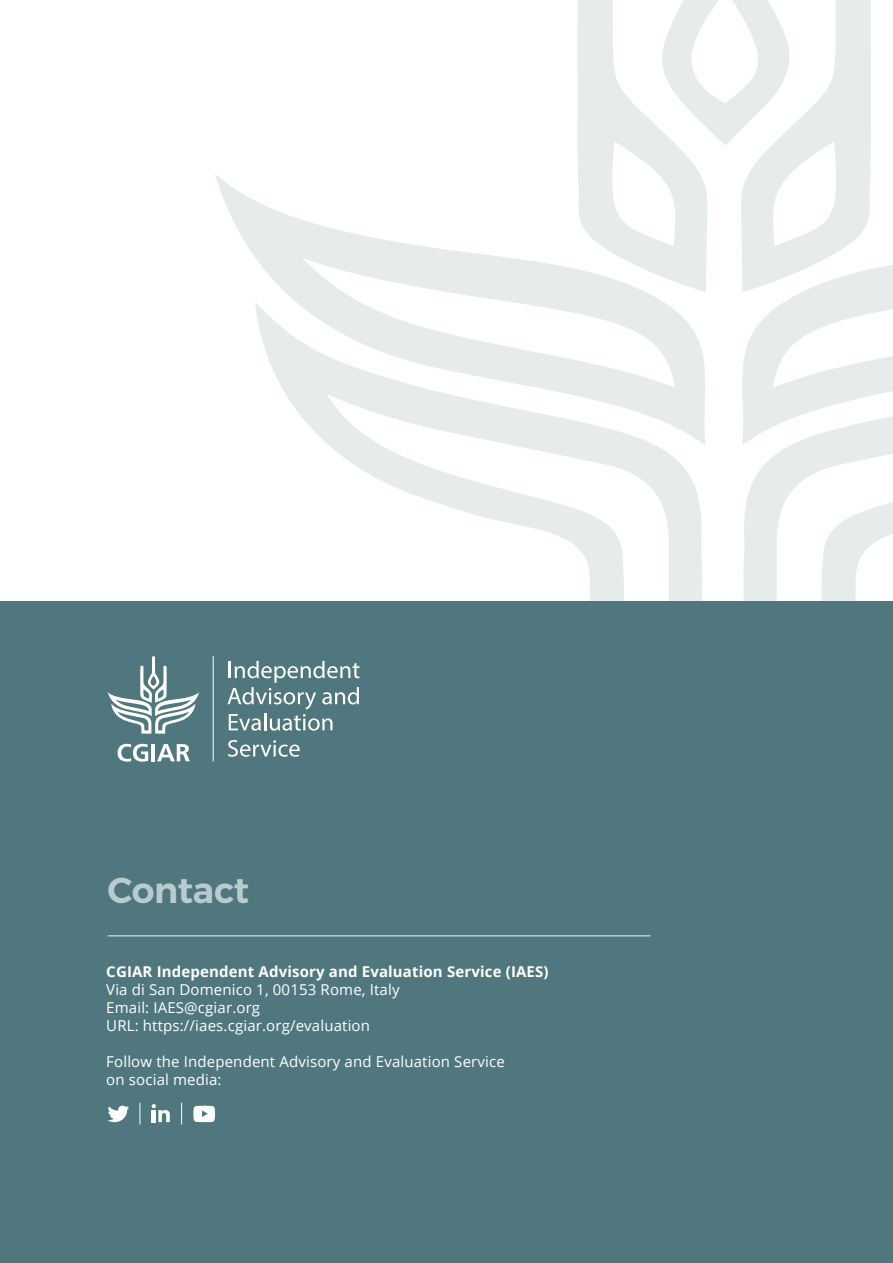
<style>
.page{position:relative;width:893px;height:1263px;background:#fff}
.page>*{position:absolute;margin:0;border:0;box-sizing:border-box;transform-origin:0 0}
.t1{font:600 36px "Montserrat";letter-spacing:-.01em;color:#b8cbcf}
.t2{font:15px/18px "Open Sans";letter-spacing:.01em;color:#fff}
.t3{font:700 15px "Open Sans";letter-spacing:.01em;color:#fff}
</style>
<div class="page">
<svg style="left:577px;top:0;width:316px;height:445px"></svg>
<svg style="left:215px;top:173px;width:493px;height:272px"></svg>
<svg style="left:255px;top:302px;width:447px;height:299px"></svg>
<svg style="left:743px;top:302px;width:150px;height:299px;fill:#e6ebec"></svg>
<div style="left:0;top:601px;width:893px;height:662px;background:#50777d"></div>
<hr style="left:108px;top:935px;width:542px;height:1px;background:#b8cbcf">
<svg style="left:227px;top:661px;width:133px;height:70px"></svg>
<svg style="left:228px;top:740px;width:72px;height:17px"></svg>
<svg style="left:108px;top:656px;width:91px;height:78px"></svg>
<svg style="left:118px;top:744px;width:30px;height:18px"></svg>
<hr style="left:152px;top:744px;width:3px;height:17px;background:#fff">
<svg style="left:157px;top:744px;width:33px;height:17px"></svg>
<hr style="left:213px;top:656px;width:1px;height:105px;background:#fff">
<svg style="left:152px;top:1104px;width:18px;height:18px"></svg>
<svg style="left:108px;top:1106px;width:21px;height:16px"></svg>
<svg style="left:140px;top:1103px;width:1px;height:21px"></svg>
<svg style="left:181px;top:1103px;width:1px;height:21px"></svg>
<svg style="left:193px;top:1106px;width:22px;height:16px"></svg>
<h1 class="t1" style="left:108px;top:861px;width:143px">Contact</h1>
<p class="t3" style="left:106px;top:961px;width:444px">CGIAR Independent Advisory and Evaluation Service (IAES)</p>
<p class="t2" style="left:106px;top:980px;width:295px">Via di San Domenico 1, 00153 Rome, Italy<br>Email: IAES@cgiar.org<br>URL: https://iaes.cgiar.org/evaluation</p>
<p class="t2" style="left:106px;top:1052px;width:400px">Follow the Independent Advisory and Evaluation Service on social media:</p>
</div>
